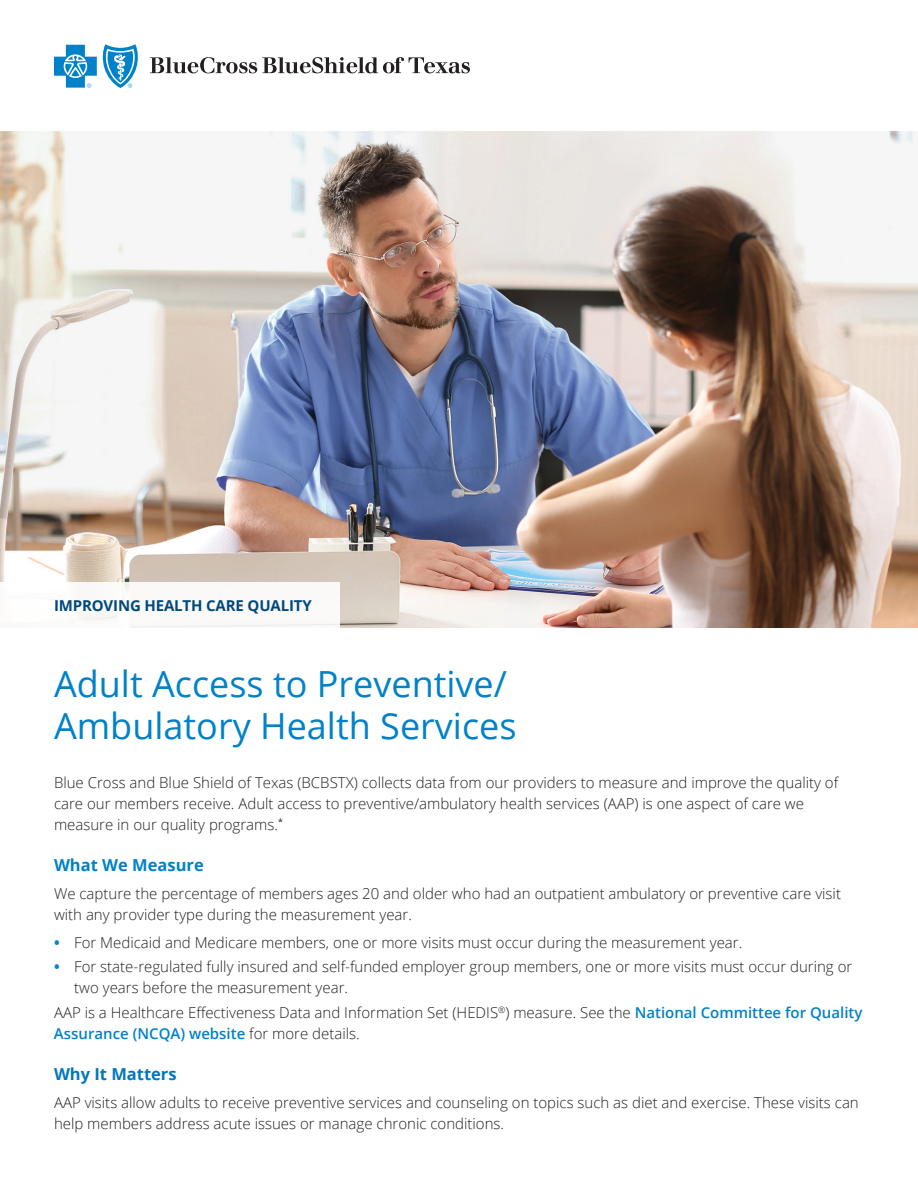
<style>
.page{position:relative;width:918px;height:1188px;background:#fff}
.page>*{position:absolute;margin:0;border:0;box-sizing:border-box;transform-origin:0 0}
.t1{font:36px/42px "Open Sans";color:#0082c8}
.t2{font:700 16.5px "Open Sans";color:#0082c8}
.t3{font:700 16.5px "Open Sans";color:#0077bd}
.t4{font:300 15px/21px "Open Sans";color:#231f20}
.t5{font:700 15px "Open Sans";letter-spacing:-.01em;color:#00497b}
.s1{font-weight:700;color:#0082c8}
.s2{font-weight:600;color:#0082c8}
</style>
<div class="page">
<img style="left:0;top:132px;width:918px;height:495px">
<div style="left:0;top:583px;width:340px;height:47px;background:#faf9f8"></div>
<svg style="left:150px;top:57px;width:320px;height:16px"></svg>
<svg style="left:54px;top:44px;width:84px;height:44px"></svg>
<p class="t5" style="left:54px;top:595px;width:259px">IMPROVING HEALTH CARE QUALITY</p>
<h1 class="t1" style="left:54px;top:662px;width:464px">Adult Access to Preventive/<br>Ambulatory Health Services</h1>
<p class="t4" style="left:54px;top:772px;width:786px">Blue Cross and Blue Shield of Texas (BCBSTX) collects data from our providers to measure and improve the quality of care our members receive. Adult access to preventive/ambulatory health services (AAP) is one aspect of care we measure in our quality programs.<sup>*</sup></p>
<p class="t2" style="left:54px;top:854px;width:151px">What We Measure</p>
<p class="t4" style="left:54px;top:883px;width:789px">We capture the percentage of members ages 20 and older who had an outpatient ambulatory or preventive care visit with any provider type during the measurement year.</p>
<p class="t4" style="left:54px;top:932px;width:690px"><span class="s1">•</span> For Medicaid and Medicare members, one or more visits must occur during the measurement year.</p>
<p class="t4" style="left:74px;top:956px;width:780px;text-indent:-20px"><span class="s1">•</span> For state-regulated fully insured and self-funded employer group members, one or more visits must occur during or two years before the measurement year.</p>
<p class="t4" style="left:54px;top:1001px;width:810px">AAP is a Healthcare Effectiveness Data and Information Set (HEDIS<sup>®</sup>) measure. See the <span class="s2">National Committee for Quality<br>Assurance (NCQA) website</span> for more details.</p>
<p class="t3" style="left:54px;top:1062px;width:124px">Why It Matters</p>
<p class="t4" style="left:54px;top:1091px;width:806px">AAP visits allow adults to receive preventive services and counseling on topics such as diet and exercise. These visits can help members address acute issues or manage chronic conditions.</p>
</div>
